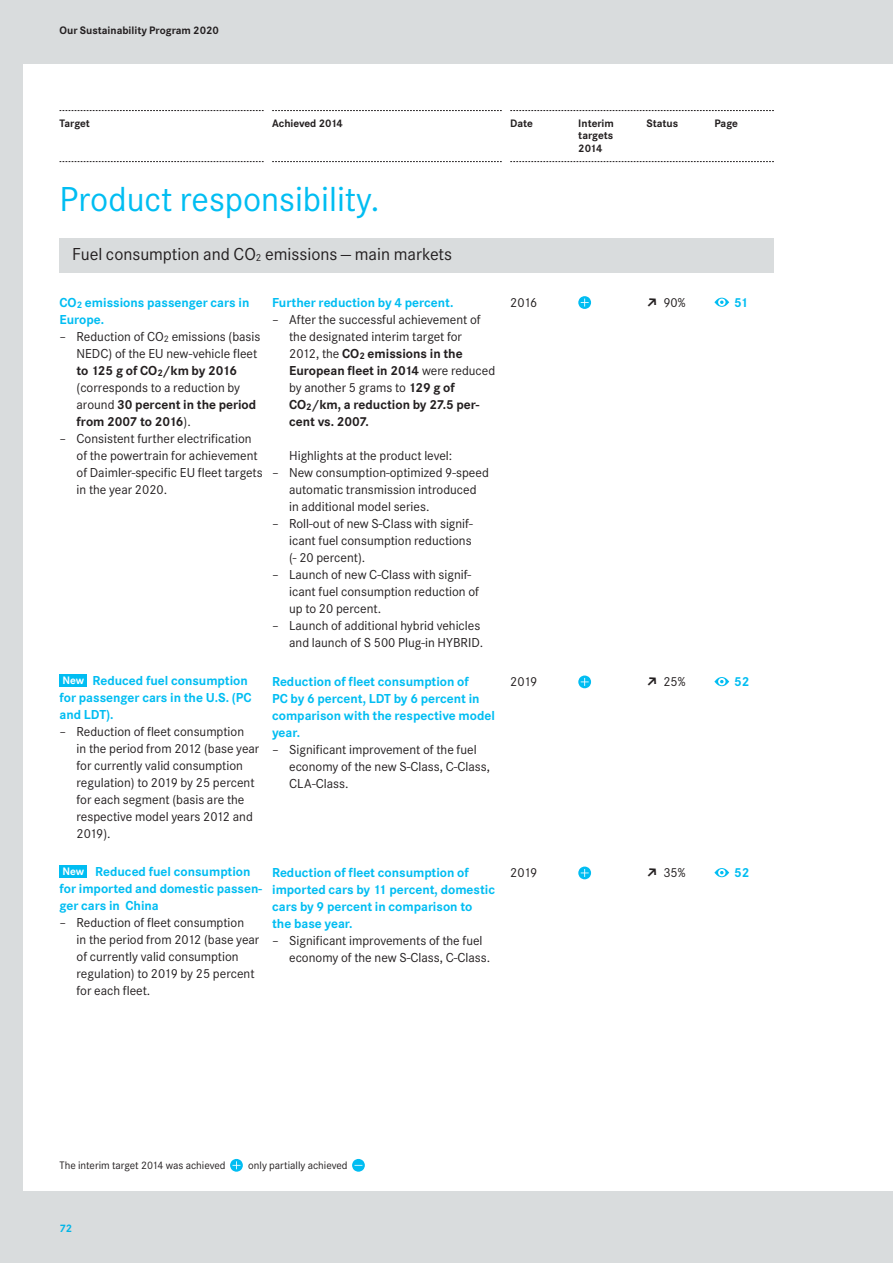
<style>
.page{position:relative;width:893px;height:1263px;background:#d9dcdd}
.page>*{position:absolute;margin:0;border:0;box-sizing:border-box;transform-origin:0 0}
.t1{font:36px "Corporate S";color:#01bdf2}
.t2{font:18px "Corporate S";color:#231f20}
.t3{font:13.5px/17px "Corporate S";color:#231f20}
.t4{font:700 13.5px/17px "Corporate S";color:#01bdf2}
.t5{font:700 11.25px/12.8px "Corporate S";color:#231f20}
.t6{font:11.25px "Corporate S";color:#231f20}
.t7{font:700 11.25px "Corporate S";letter-spacing:-.01em;color:#fff}
.t8{font:700 11.25px "Corporate S";color:#01b5e7}
.s1{font-weight:700}
</style>
<div class="page">
<div style="left:23px;top:64px;width:870px;height:1127px;background:#fff"></div>
<svg style="left:230px;top:1159px;width:13px;height:13px"></svg>
<svg style="left:352px;top:1159px;width:13px;height:13px"></svg>
<div style="left:60px;top:238px;width:714px;height:34px;background:#d9dcdd"></div>
<svg style="left:714px;top:298px;width:15px;height:9px"></svg>
<svg style="left:578px;top:296px;width:13px;height:13px"></svg>
<svg style="left:714px;top:677px;width:15px;height:9px"></svg>
<div style="left:60px;top:674px;width:27px;height:12px;background:#01bdf2"></div>
<svg style="left:578px;top:675px;width:13px;height:13px"></svg>
<svg style="left:714px;top:868px;width:15px;height:9px"></svg>
<div style="left:60px;top:865px;width:27px;height:13px;background:#01bdf2"></div>
<svg style="left:578px;top:866px;width:13px;height:13px"></svg>
<svg style="left:60px;top:161px;width:204px;height:1px"></svg>
<svg style="left:272px;top:161px;width:230px;height:1px"></svg>
<svg style="left:510px;top:161px;width:264px;height:1px"></svg>
<svg style="left:60px;top:110px;width:204px;height:1px"></svg>
<svg style="left:272px;top:110px;width:230px;height:1px"></svg>
<svg style="left:510px;top:110px;width:264px;height:1px"></svg>
<p class="t5" style="left:60px;top:24px;width:161px">Our Sustainability Program 2020</p>
<p class="t5" style="left:60px;top:116px;width:32px">Target</p>
<p class="t5" style="left:272px;top:116px;width:72px">Achieved 2014</p>
<p class="t5" style="left:510px;top:116px;width:24px">Date</p>
<p class="t5" style="left:578px;top:116px;width:37px">Interim</p>
<p class="t5" style="left:646px;top:116px;width:33px">Status</p>
<p class="t5" style="left:714px;top:116px;width:25px">Page</p>
<p class="t5" style="left:578px;top:129px;width:36px">targets<br>2014</p>
<h1 class="t1" style="left:60px;top:178px;width:322px">Product responsibility.</h1>
<h2 class="t2" style="left:72px;top:243px;width:381px">Fuel consumption and CO<sub>2</sub> emissions — main markets</h2>
<p class="t4" style="left:272px;top:294px;width:183px">Further reduction by 4 percent.</p>
<p class="t3" style="left:289px;top:311px;width:208px;text-indent:-17px">– After the successful achievement of the designated interim target for<br>2012, the <span class="s1">CO</span><sub>2</sub> <span class="s1">emissions in the<br>European fleet in 2014</span> were reduced by another 5 grams to <span class="s1">129 g of<br>CO</span><sub>2</sub><span class="s1">/km, a reduction by 27.5 per&shy;cent vs. 2007.</span></p>
<p class="t3" style="left:289px;top:447px;width:165px">Highlights at the product level:</p>
<p class="t3" style="left:289px;top:464px;width:201px;text-indent:-17px">– New consumption-optimized 9-speed automatic transmission introduced in additional model series.</p>
<p class="t3" style="left:289px;top:515px;width:185px;text-align:justify;text-indent:-17px">– Roll-out of new S-Class with signif&shy;icant fuel consumption reductions (- 20 percent).</p>
<p class="t3" style="left:289px;top:566px;width:191px;text-indent:-17px">– Launch of new C-Class with signif&shy;icant fuel consumption reduction of up to 20 percent.</p>
<p class="t3" style="left:272px;top:617px;width:213px;text-align:right">– Launch of additional hybrid vehicles and launch of S 500 Plug-in HYBRID.</p>
<p class="t4" style="left:60px;top:294px;width:191px">CO<sub>2</sub> emissions passenger cars in</p>
<p class="t3" style="left:510px;top:294px;width:28px">2016</p>
<p class="t3" style="left:663px;top:294px;width:24px">90%</p>
<p class="t4" style="left:734px;top:294px;width:15px">51</p>
<p class="t4" style="left:60px;top:311px;width:46px">Europe.</p>
<p class="t3" style="left:77px;top:328px;width:185px;text-indent:-17px">– Reduction of CO<sub>2</sub> emissions (basis<br>NEDC) of the EU new-vehicle fleet <span class="s1">to 125 g of CO</span><sub>2</sub><span class="s1">/km by 2016 </span>(corresponds to a reduction by around <span class="s1">30 percent in the period from 2007 to 2016</span>).</p>
<p class="t3" style="left:77px;top:430px;width:188px;text-indent:-17px">– Consistent further electrification of the powertrain for achievement of Daimler-specific EU fleet targets in the year 2020.</p>
<p class="t4" style="left:93px;top:671px;width:157px">Reduced fuel consumption</p>
<p class="t3" style="left:510px;top:673px;width:28px">2019</p>
<p class="t3" style="left:663px;top:673px;width:24px">25%</p>
<p class="t4" style="left:734px;top:673px;width:17px">52</p>
<p class="t4" style="left:60px;top:688px;width:194px">for passenger cars in the U.S. (PC and LDT).</p>
<p class="t3" style="left:77px;top:722px;width:184px;text-indent:-17px">– Reduction of fleet consumption<br>in the period from 2012 (base year for currently valid consumption regulation) to 2019 by 25 percent for each segment (basis are the respective model years 2012 and<br>2019).</p>
<p class="t7" style="left:62px;top:673px;width:23px">New</p>
<p class="t4" style="left:272px;top:673px;width:224px">Reduction of fleet consumption of<br>PC by 6 percent, LDT by 6 percent in comparison with the respective model year.</p>
<p class="t3" style="left:289px;top:741px;width:202px;text-indent:-17px">– Significant improvement of the fuel economy of the new S-Class, C-Class,<br>CLA-Class.</p>
<p class="t4" style="left:95px;top:863px;width:157px">Reduced fuel consumption</p>
<p class="t3" style="left:510px;top:864px;width:28px">2019</p>
<p class="t3" style="left:663px;top:864px;width:24px">35%</p>
<p class="t4" style="left:734px;top:864px;width:17px">52</p>
<p class="t4" style="left:60px;top:880px;width:204px">for imported and domestic passen&shy;ger cars in China</p>
<p class="t3" style="left:77px;top:914px;width:184px;text-indent:-17px">– Reduction of fleet consumption<br>in the period from 2012 (base year of currently valid consumption regulation) to 2019 by 25 percent for each fleet.</p>
<p class="t7" style="left:62px;top:865px;width:23px">New</p>
<p class="t4" style="left:272px;top:864px;width:224px">Reduction of fleet consumption of imported cars by 11 percent, domestic cars by 9 percent in comparison to<br>the base year.</p>
<p class="t3" style="left:289px;top:932px;width:203px;text-indent:-17px">– Significant improvements of the fuel economy of the new S-Class, C-Class.</p>
<p class="t6" style="left:60px;top:1159px;width:168px">The interim target 2014 was achieved</p>
<p class="t6" style="left:248px;top:1159px;width:101px">only partially achieved</p>
<p class="t8" style="left:60px;top:1222px;width:14px">72</p>
</div>
